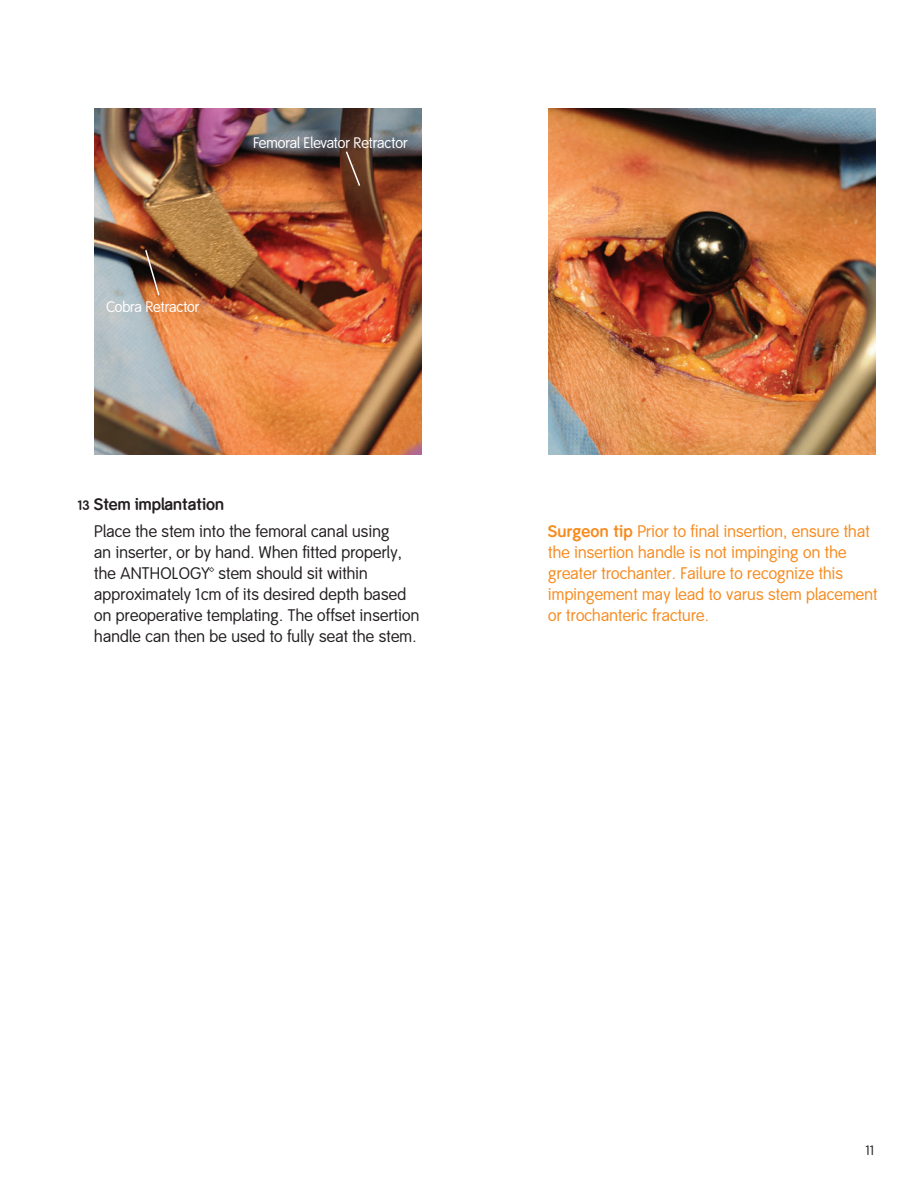
<style>
.page{position:relative;width:918px;height:1188px;background:#fff}
.page>*{position:absolute;margin:0;border:0;box-sizing:border-box;transform-origin:0 0}
.t1{font:16.5px/21px "Smith&Nephew";letter-spacing:.015em;color:#231f20}
.t2{font:16.5px/21px "Smith&Nephew";letter-spacing:.015em;color:#f68b1f}
.t3{font:700 16.5px "Smith&Nephew";color:#231f20}
.t4{font:15px "Smith&Nephew";color:#fff}
.t5{font:13.5px "Smith&Nephew";color:#231f20}
.s1{font-size:13.5px}
.s2{font-weight:700}
</style>
<div class="page">
<img style="left:94px;top:108px;width:327px;height:346px">
<img style="left:548px;top:108px;width:327px;height:346px">
<svg style="left:345px;top:150px;width:17px;height:38px"></svg>
<svg style="left:144px;top:248px;width:17px;height:49px"></svg>
<p class="t4" style="left:253px;top:134px;width:156px">Femoral Elevator Retractor</p>
<p class="t4" style="left:106px;top:298px;width:95px">Cobra Retractor</p>
<p class="t3" style="left:78px;top:494px;width:148px"><span class="s1">13</span> Stem implantation</p>
<p class="t1" style="left:94px;top:522px;width:327px">Place the stem into the femoral canal using<br>an inserter, or by hand. When fitted properly, the ANTHOLOGY™ stem should sit within approximately 1cm of its desired depth based on preoperative templating. The offset insertion handle can then be used to fully seat the stem.</p>
<p class="t2" style="left:548px;top:522px;width:331px"><span class="s2">Surgeon tip</span> Prior to final insertion, ensure that the insertion handle is not impinging on the greater trochanter. Failure to recognize this impingement may lead to varus stem placement or trochanteric fracture.</p>
<p class="t5" style="left:866px;top:1143px;width:11px">11</p>
</div>
